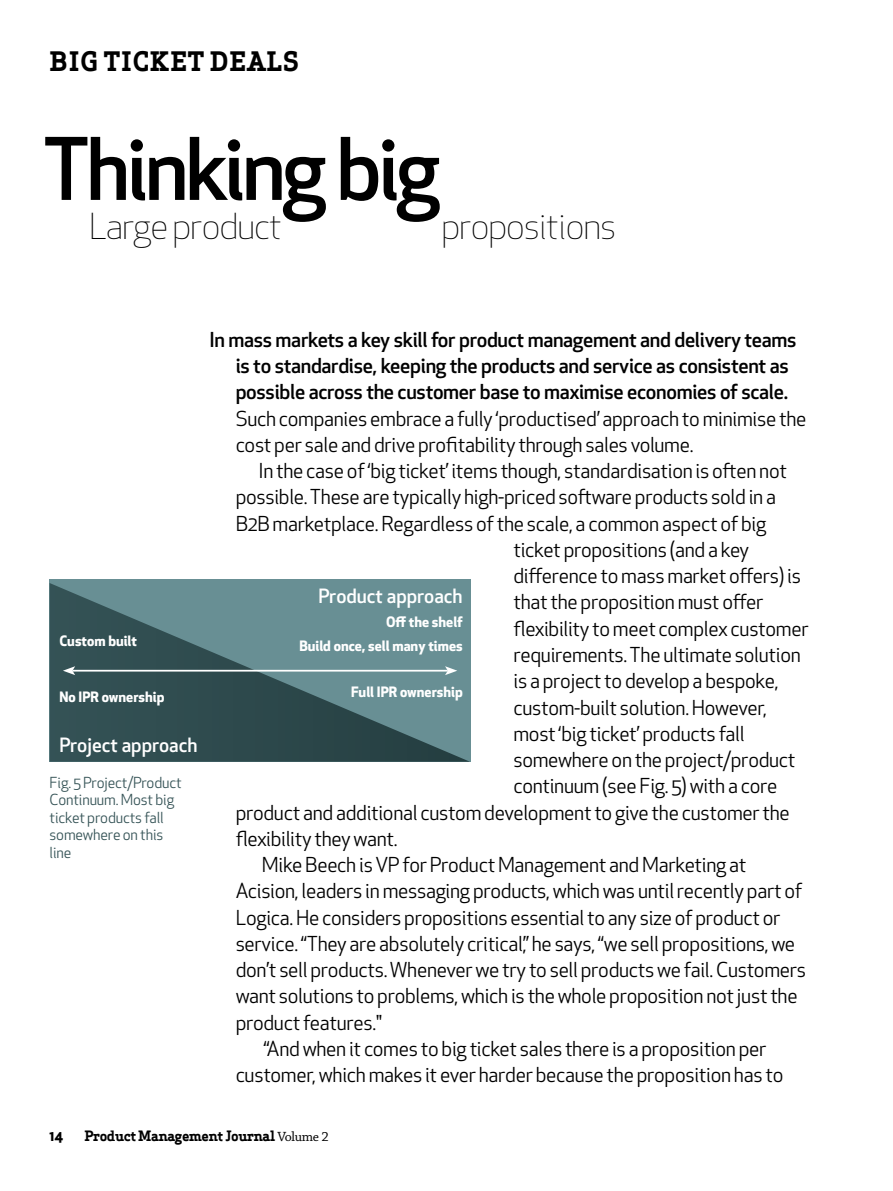
<style>
.page{position:relative;width:893px;height:1191px;background:#fff}
.page>*{position:absolute;margin:0;border:0;box-sizing:border-box;transform-origin:0 0}
.t1{font:500 84px "Apex New";letter-spacing:-.04em;color:#000}
.t2{font:300 35px "Apex New";letter-spacing:-.025em;color:#000}
.t3{font:700 26.25px "Apex Serif";letter-spacing:.03em;color:#000}
.t4{font:20.12px/26.2px "Apex New";letter-spacing:-.015em;color:#000}
.t5{font:500 20.12px/26.2px "Apex New";letter-spacing:-.015em;color:#000}
.t6{font:500 19.25px "Apex New";color:#fff}
.t7{font:14.88px/17.5px "Apex New";letter-spacing:-.01em;color:#365457}
.t8{font:700 14px/23.1px "Apex New";color:#fff;text-align:right}
.t9{font:700 14px "Apex Serif";letter-spacing:-.025em;color:#000}
.t10{font:700 14px "Apex New";color:#000}
.s1{font-family:"Chaparral Pro";font-weight:400}
</style>
<div class="page">
<div style="left:50px;top:579px;width:421px;height:182px;background:#688f94"></div>
<svg style="left:50px;top:583px;width:418px;height:178px"></svg>
<hr style="left:72px;top:670px;width:376px;height:1px;background:#fff">
<svg style="left:63px;top:666px;width:12px;height:9px"></svg>
<svg style="left:445px;top:666px;width:12px;height:9px"></svg>
<h3 class="t3" style="left:50px;top:44px;width:251px">BIG TICKET DEALS</h3>
<h1 class="t1" style="left:43px;top:113px;width:399px">Thinking big</h1>
<h2 class="t2" style="left:90px;top:205px;width:194px">Large product</h2>
<h2 class="t2" style="left:441px;top:205px;width:176px">propositions</h2>
<p class="t8" style="left:59px;top:628px;width:79px">Custom built</p>
<p class="t8" style="left:59px;top:684px;width:106px">No IPR ownership</p>
<p class="t6" style="left:59px;top:732px;width:140px">Project approach</p>
<p class="t7" style="left:50px;top:773px;width:134px">Fig. 5 Project/Product<br>Continuum. Most big ticket products fall somewhere on this line</p>
<p class="t5" style="left:236px;top:326px;width:562px;text-indent:-26px">In mass markets a key skill for product management and delivery teams is to standardise, keeping the products and service as consistent as possible across the customer base to maximise economies of scale.</p>
<p class="t4" style="left:236px;top:405px;width:572px">Such companies embrace a fully ‘productised’ approach to minimise the cost per sale and drive profitability through sales volume.</p>
<p class="t4" style="left:258px;top:458px;width:530px">In the case of ‘big ticket’ items though, standardisation is often not</p>
<p class="t4" style="left:236px;top:484px;width:542px">possible. These are typically high-priced software products sold in a</p>
<p class="t4" style="left:236px;top:510px;width:532px">B2B marketplace. Regardless of the scale, a common aspect of big</p>
<p class="t4" style="left:513px;top:536px;width:237px">ticket propositions (and a key</p>
<p class="t4" style="left:513px;top:563px;width:289px">difference to mass market offers) is</p>
<p class="t4" style="left:513px;top:589px;width:251px">that the proposition must offer</p>
<p class="t4" style="left:513px;top:615px;width:297px">flexibility to meet complex customer</p>
<p class="t4" style="left:513px;top:641px;width:289px">requirements. The ultimate solution</p>
<p class="t4" style="left:513px;top:668px;width:267px">is a project to develop a bespoke,</p>
<p class="t4" style="left:513px;top:694px;width:255px">custom-built solution. However,</p>
<p class="t4" style="left:513px;top:720px;width:233px">most ‘big ticket’ products fall</p>
<p class="t4" style="left:513px;top:746px;width:283px">somewhere on the project/product</p>
<p class="t4" style="left:513px;top:773px;width:265px">continuum (see Fig. 5) with a core</p>
<p class="t4" style="left:236px;top:799px;width:556px">product and additional custom development to give the customer the</p>
<p class="t4" style="left:236px;top:825px;width:163px">flexibility they want.</p>
<p class="t4" style="left:262px;top:851px;width:486px">Mike Beech is VP for Product Management and Marketing at</p>
<p class="t4" style="left:236px;top:878px;width:568px">Acision, leaders in messaging products, which was until recently part of</p>
<p class="t4" style="left:236px;top:904px;width:546px">Logica. He considers propositions essential to any size of product or</p>
<p class="t4" style="left:236px;top:930px;width:561px">service. “They are absolutely critical,” he says, “we sell propositions, we</p>
<p class="t4" style="left:236px;top:956px;width:572px">don’t sell products. Whenever we try to sell products we fail. Customers</p>
<p class="t4" style="left:236px;top:982px;width:563px">want solutions to problems, which is the whole proposition not just the</p>
<p class="t4" style="left:236px;top:1009px;width:148px">product features."</p>
<p class="t4" style="left:264px;top:1035px;width:504px">“And when it comes to big ticket sales there is a proposition per</p>
<p class="t4" style="left:236px;top:1061px;width:549px">customer, which makes it ever harder because the proposition has to</p>
<p class="t6" style="left:318px;top:583px;width:146px">Product approach</p>
<p class="t8" style="left:299px;top:610px;width:165px">Off the shelf<br>Build once, sell many times</p>
<p class="t8" style="left:351px;top:679px;width:113px">Full IPR ownership</p>
<p class="t10" style="left:50px;top:1126px;width:15px">14</p>
<p class="t9" style="left:85px;top:1127px;width:246px">Product Management Journal <span class="s1">Volume 2</span></p>
</div>
